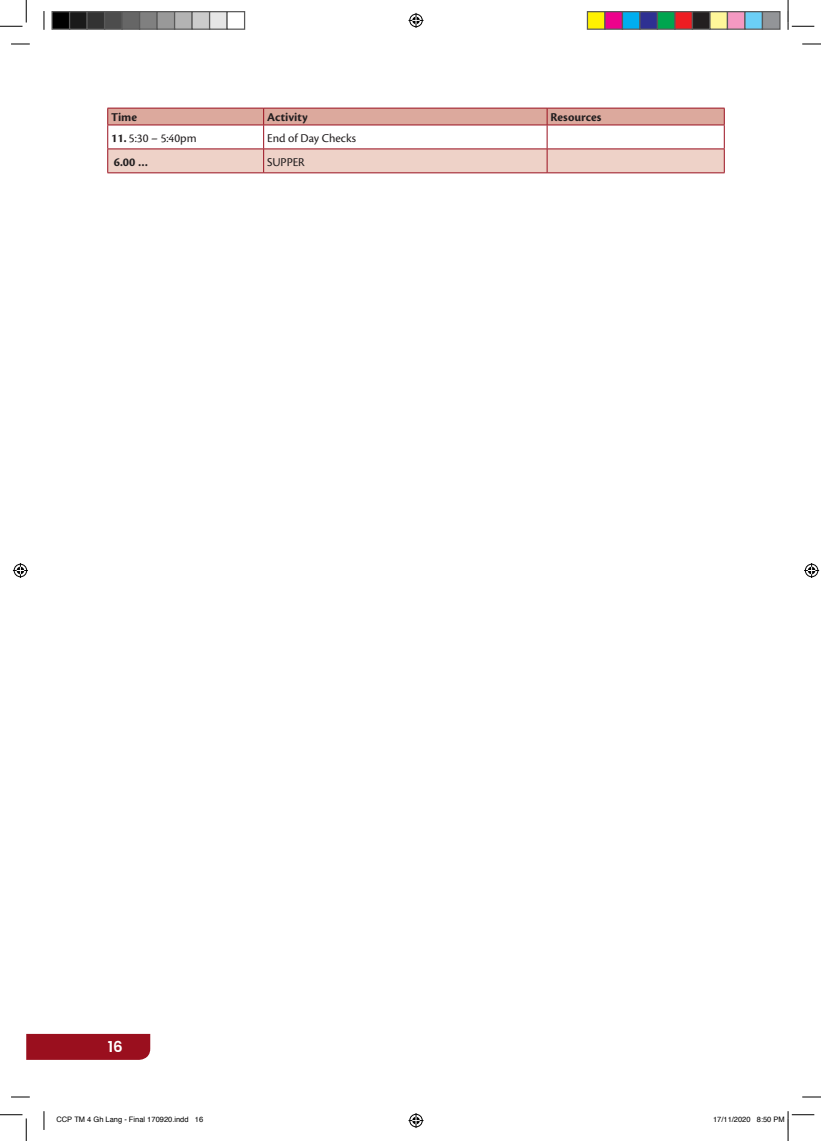
<style>
.page{position:relative;width:821px;height:1141px;background:#fff}
.page>*{position:absolute;margin:0;border:0;box-sizing:border-box;transform-origin:0 0}
.t1{font:600 15px "Poppins";color:#fff}
.t2{font:12.5px "Cronos Pro";color:#231f20}
.t3{font:700 12.5px "Cronos Pro";color:#231f20}
.t4{font:7.5px "Helvetica";color:#000}
.s1{font-weight:700}
</style>
<div class="page">
<div style="left:26px;top:1033px;width:124px;height:26px;background:#9a0f1e"></div>
<svg style="left:107px;top:108px;width:618px;height:64px"></svg>
<hr style="left:107px;top:172px;width:157px;height:1px;background:#9a0f1e">
<hr style="left:264px;top:172px;width:283px;height:1px;background:#9a0f1e">
<hr style="left:547px;top:172px;width:178px;height:1px;background:#9a0f1e">
<svg style="left:11px;top:43px;width:19px;height:2px"></svg>
<svg style="left:802px;top:43px;width:19px;height:2px"></svg>
<svg style="left:11px;top:1096px;width:19px;height:1px"></svg>
<svg style="left:802px;top:1096px;width:19px;height:1px"></svg>
<svg style="left:43px;top:11px;width:2px;height:19px"></svg>
<svg style="left:43px;top:1111px;width:2px;height:18px"></svg>
<svg style="left:0;top:0;width:27px;height:27px"></svg>
<svg style="left:0;top:1114px;width:27px;height:26px"></svg>
<svg style="left:787px;top:0;width:27px;height:30px"></svg>
<svg style="left:409px;top:13px;width:15px;height:15px"></svg>
<svg style="left:409px;top:1113px;width:15px;height:14px"></svg>
<svg style="left:13px;top:563px;width:15px;height:15px"></svg>
<svg style="left:804px;top:563px;width:15px;height:15px"></svg>
<div style="left:52px;top:12px;width:18px;height:17px;background:#000"></div>
<div style="left:51px;top:11px;width:19px;height:19px;border:1px solid #595959"></div>
<div style="left:70px;top:12px;width:17px;height:17px;background:#1a1a1a"></div>
<div style="left:69px;top:11px;width:19px;height:19px;border:1px solid #595959"></div>
<div style="left:87px;top:12px;width:18px;height:17px;background:#333"></div>
<div style="left:86px;top:11px;width:19px;height:19px;border:1px solid #595959"></div>
<div style="left:105px;top:12px;width:17px;height:17px;background:#4d4d4d"></div>
<div style="left:104px;top:11px;width:19px;height:19px;border:1px solid #595959"></div>
<div style="left:122px;top:12px;width:18px;height:17px;background:#666"></div>
<div style="left:121px;top:11px;width:19px;height:19px;border:1px solid #595959"></div>
<div style="left:140px;top:12px;width:17px;height:17px;background:#808080"></div>
<div style="left:139px;top:11px;width:19px;height:19px;border:1px solid #595959"></div>
<div style="left:157px;top:12px;width:18px;height:17px;background:#999"></div>
<div style="left:156px;top:11px;width:19px;height:19px;border:1px solid #595959"></div>
<div style="left:175px;top:12px;width:17px;height:17px;background:#b3b3b3"></div>
<div style="left:174px;top:11px;width:19px;height:19px;border:1px solid #595959"></div>
<div style="left:192px;top:12px;width:18px;height:17px;background:#ccc"></div>
<div style="left:191px;top:11px;width:19px;height:19px;border:1px solid #595959"></div>
<div style="left:210px;top:12px;width:17px;height:17px;background:#e6e6e6"></div>
<div style="left:209px;top:11px;width:19px;height:19px;border:1px solid #595959"></div>
<div style="left:226px;top:11px;width:19px;height:19px;border:1px solid #595959"></div>
<div style="left:587px;top:12px;width:18px;height:17px;background:#fff101"></div>
<div style="left:587px;top:11px;width:19px;height:19px;border:1px solid #595959"></div>
<div style="left:605px;top:12px;width:17px;height:17px;background:#ed028c"></div>
<div style="left:604px;top:11px;width:19px;height:19px;border:1px solid #595959"></div>
<div style="left:622px;top:12px;width:18px;height:17px;background:#00aeef"></div>
<div style="left:622px;top:11px;width:19px;height:19px;border:1px solid #595959"></div>
<div style="left:640px;top:12px;width:17px;height:17px;background:#2e3092"></div>
<div style="left:639px;top:11px;width:19px;height:19px;border:1px solid #595959"></div>
<div style="left:657px;top:12px;width:18px;height:17px;background:#00a54f"></div>
<div style="left:657px;top:11px;width:19px;height:19px;border:1px solid #595959"></div>
<div style="left:675px;top:12px;width:17px;height:17px;background:#ee1d23"></div>
<div style="left:674px;top:11px;width:19px;height:19px;border:1px solid #595959"></div>
<div style="left:692px;top:12px;width:18px;height:17px;background:#231f20"></div>
<div style="left:692px;top:11px;width:19px;height:19px;border:1px solid #595959"></div>
<div style="left:710px;top:12px;width:17px;height:17px;background:#fff79a"></div>
<div style="left:709px;top:11px;width:19px;height:19px;border:1px solid #595959"></div>
<div style="left:727px;top:12px;width:18px;height:17px;background:#f499c2"></div>
<div style="left:727px;top:11px;width:19px;height:19px;border:1px solid #595959"></div>
<div style="left:745px;top:12px;width:17px;height:17px;background:#6bcff6"></div>
<div style="left:744px;top:11px;width:19px;height:19px;border:1px solid #595959"></div>
<div style="left:762px;top:12px;width:18px;height:17px;background:#939598"></div>
<div style="left:762px;top:11px;width:19px;height:19px;border:1px solid #595959"></div>
<svg style="left:787px;top:1111px;width:27px;height:29px"></svg>
<h2 class="t3" style="left:111px;top:110px;width:27px">Time</h2>
<h2 class="t3" style="left:267px;top:110px;width:42px">Activity</h2>
<h2 class="t3" style="left:551px;top:110px;width:52px">Resources</h2>
<h2 class="t2" style="left:111px;top:131px;width:87px"><span class="s1">11.</span> 5:30 – 5:40pm</h2>
<h2 class="t2" style="left:267px;top:131px;width:91px">End of Day Checks</h2>
<h2 class="t3" style="left:114px;top:155px;width:36px">6.00 …</h2>
<h2 class="t2" style="left:267px;top:155px;width:39px">SUPPER</h2>
<h1 class="t1" style="left:108px;top:1037px;width:17px">16</h1>
<p class="t4" style="left:56px;top:1113px;width:148px">CCP TM 4 Gh Lang - Final 170920.indd 16</p>
<p class="t4" style="left:713px;top:1113px;width:73px">17/11/2020 8:50 PM</p>
</div>
